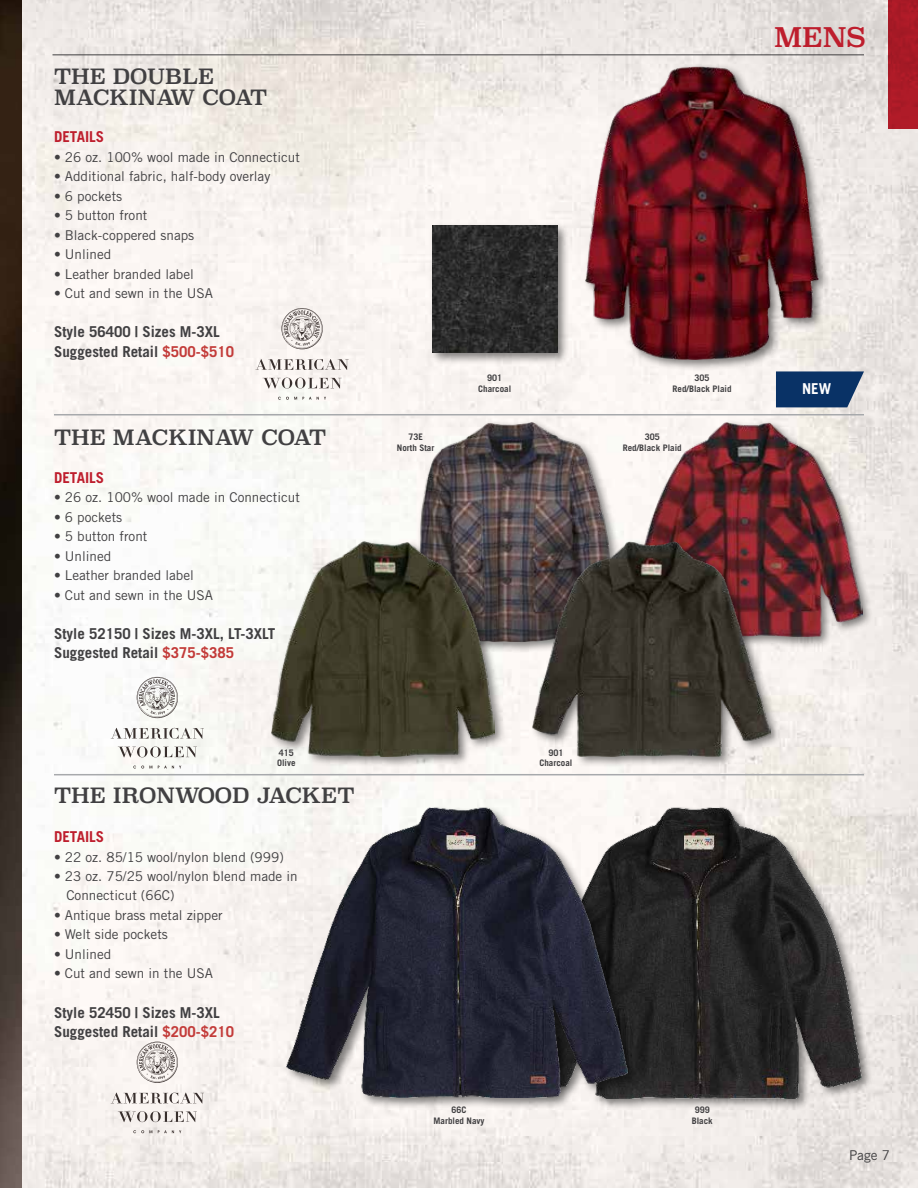
<style>
.page{position:relative;width:918px;height:1188px;background:#fff}
.page>*{position:absolute;margin:0;border:0;box-sizing:border-box;transform-origin:0 0}
.t1{font:27px "Superclarendon Rg";color:#be1e2d}
.t2{font:21px/21px "Superclarendon Rg";color:#414042}
.t3{font:700 15px/19.5px "Trade Gothic LT Std";color:#414042}
.t4{font:700 15px "Trade Gothic LT Std";color:#be1e2d}
.t5{font:700 15px "Trade Gothic LT Std";color:#fff}
.t6{font:13.5px/19.5px "Trade Gothic LT Std";color:#414042}
.t7{font:700 9px/10.8px "Trade Gothic LT Std";color:#414042;text-align:center}
.s1{color:#c33b39}
</style>
<div class="page">
<img style="left:22px;top:0;width:896px;height:1188px">
<hr style="left:52px;top:54px;width:812px;height:1px;background:#414042">
<img style="left:0;top:0;width:22px;height:1188px">
<div style="left:889px;top:0;width:29px;height:129px;background:#ab1a27"></div>
<hr style="left:54px;top:774px;width:810px;height:1px;background:#a7a9ac">
<hr style="left:54px;top:414px;width:810px;height:1px;background:#a7a9ac">
<div style="left:583px;top:63px;width:247px;height:309px;background:#000;opacity:.5"></div>
<img style="left:586px;top:66px;width:232px;height:294px">
<div style="left:429px;top:222px;width:141px;height:144px;background:#000;opacity:.5"></div>
<img style="left:433px;top:225px;width:124px;height:127px">
<div style="left:413px;top:419px;width:212px;height:235px;background:#000;opacity:.5"></div>
<img style="left:416px;top:422px;width:196px;height:220px">
<div style="left:626px;top:419px;width:248px;height:230px;background:#000;opacity:.5"></div>
<img style="left:629px;top:422px;width:233px;height:215px">
<div style="left:269px;top:539px;width:237px;height:230px;background:#000;opacity:.5"></div>
<img style="left:272px;top:542px;width:222px;height:214px">
<div style="left:530px;top:539px;width:252px;height:230px;background:#000;opacity:.5"></div>
<img style="left:532px;top:542px;width:238px;height:214px">
<svg style="left:137px;top:677px;width:41px;height:42px"></svg>
<svg style="left:118px;top:746px;width:79px;height:11px"></svg>
<svg style="left:111px;top:728px;width:93px;height:11px"></svg>
<svg style="left:133px;top:766px;width:19px;height:3px"></svg>
<svg style="left:158px;top:766px;width:23px;height:2px"></svg>
<div style="left:526px;top:805px;width:347px;height:306px;background:#000;opacity:.5"></div>
<img style="left:640px;top:808px;width:221px;height:290px">
<div style="left:284px;top:805px;width:356px;height:305px;background:#000;opacity:.5"></div>
<img style="left:286px;top:808px;width:341px;height:289px">
<svg style="left:776px;top:371px;width:88px;height:36px;background:#204472"></svg>
<svg style="left:137px;top:1042px;width:41px;height:42px"></svg>
<svg style="left:118px;top:1111px;width:79px;height:11px"></svg>
<svg style="left:111px;top:1093px;width:93px;height:11px"></svg>
<svg style="left:133px;top:1130px;width:19px;height:3px"></svg>
<svg style="left:158px;top:1130px;width:23px;height:3px"></svg>
<svg style="left:281px;top:308px;width:42px;height:43px"></svg>
<svg style="left:263px;top:378px;width:79px;height:11px"></svg>
<svg style="left:256px;top:359px;width:93px;height:11px"></svg>
<svg style="left:278px;top:397px;width:19px;height:3px"></svg>
<svg style="left:303px;top:397px;width:23px;height:3px"></svg>
<h2 class="t2" style="left:54px;top:66px;width:215px">THE DOUBLE<br>MACKINAW COAT</h2>
<p class="t4" style="left:54px;top:128px;width:52px">DETAILS</p>
<p class="t6" style="left:54px;top:147px;width:247px">• 26 oz. 100% wool made in Connecticut</p>
<p class="t6" style="left:54px;top:166px;width:218px">• Additional fabric, half-body overlay</p>
<p class="t6" style="left:54px;top:186px;width:70px">• 6 pockets</p>
<p class="t6" style="left:54px;top:205px;width:95px">• 5 button front</p>
<p class="t6" style="left:54px;top:225px;width:142px">• Black-coppered snaps</p>
<p class="t6" style="left:54px;top:244px;width:59px">• Unlined</p>
<p class="t6" style="left:54px;top:264px;width:141px">• Leather branded label</p>
<p class="t6" style="left:54px;top:283px;width:160px">• Cut and sewn in the USA</p>
<p class="t3" style="left:54px;top:322px;width:182px">Style 56400 | Sizes M-3XL<br>Suggested Retail <span class="s1">$500-$510</span></p>
<h2 class="t2" style="left:54px;top:427px;width:274px">THE MACKINAW COAT</h2>
<p class="t4" style="left:54px;top:468px;width:52px">DETAILS</p>
<p class="t6" style="left:54px;top:487px;width:247px">• 26 oz. 100% wool made in Connecticut</p>
<p class="t6" style="left:54px;top:507px;width:70px">• 6 pockets</p>
<p class="t6" style="left:54px;top:526px;width:95px">• 5 button front</p>
<p class="t6" style="left:54px;top:546px;width:59px">• Unlined</p>
<p class="t6" style="left:54px;top:565px;width:141px">• Leather branded label</p>
<p class="t6" style="left:54px;top:585px;width:160px">• Cut and sewn in the USA</p>
<p class="t3" style="left:54px;top:623px;width:223px">Style 52150 | Sizes M-3XL, LT-3XLT<br>Suggested Retail <span class="s1">$375-$385</span></p>
<p class="t7" style="left:397px;top:431px;width:39px">73E<br>North Star</p>
<p class="t7" style="left:478px;top:372px;width:35px">901<br>Charcoal</p>
<p class="t7" style="left:673px;top:372px;width:61px">305<br>Red/Black Plaid</p>
<p class="t7" style="left:623px;top:431px;width:61px">305<br>Red/Black Plaid</p>
<p class="t7" style="left:277px;top:747px;width:20px;text-align:left">415<br>Olive</p>
<p class="t7" style="left:539px;top:747px;width:35px">901<br>Charcoal</p>
<h2 class="t2" style="left:54px;top:785px;width:302px">THE IRONWOOD JACKET</h2>
<p class="t4" style="left:54px;top:827px;width:52px">DETAILS</p>
<p class="t6" style="left:54px;top:847px;width:231px">• 22 oz. 85/15 wool/nylon blend (999)</p>
<p class="t6" style="left:66px;top:866px;width:233px;text-indent:-12px">• 23 oz. 75/25 wool/nylon blend made in<br>Connecticut (66C)</p>
<p class="t6" style="left:54px;top:905px;width:170px">• Antique brass metal zipper</p>
<p class="t6" style="left:54px;top:925px;width:115px">• Welt side pockets</p>
<p class="t6" style="left:54px;top:944px;width:59px">• Unlined</p>
<p class="t6" style="left:54px;top:964px;width:160px">• Cut and sewn in the USA</p>
<p class="t3" style="left:54px;top:1002px;width:182px">Style 52450 | Sizes M-3XL<br>Suggested Retail <span class="s1">$200-$210</span></p>
<p class="t7" style="left:434px;top:1105px;width:52px">66C<br>Marbled Navy</p>
<p class="t7" style="left:692px;top:1105px;width:23px">999<br>Black</p>
<h1 class="t1" style="left:774px;top:21px;width:93px">MENS</h1>
<p class="t5" style="left:802px;top:379px;width:31px">NEW</p>
<p class="t6" style="left:849px;top:1145px;width:42px">Page 7</p>
</div>
